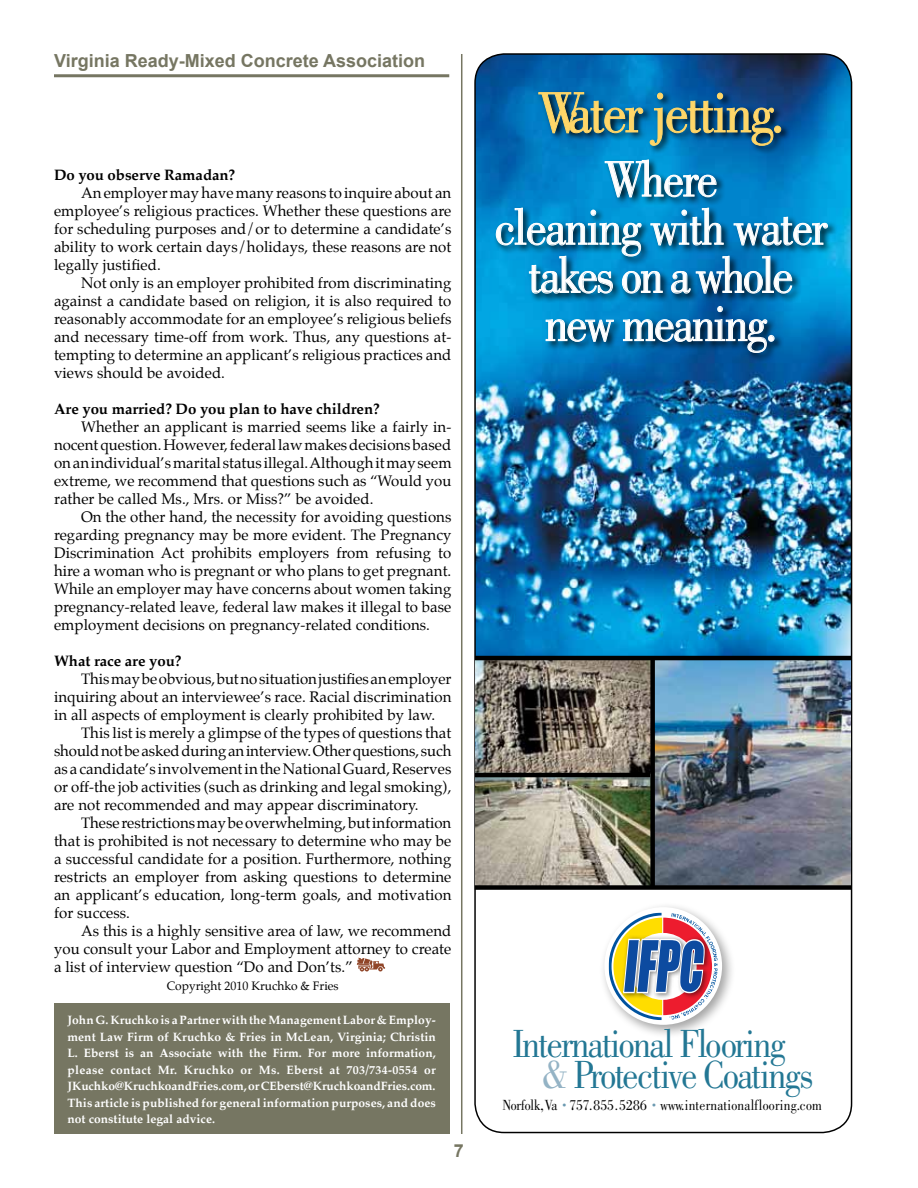
<style>
.page{position:relative;width:918px;height:1188px;background:#fff}
.page>*{position:absolute;margin:0;border:0;box-sizing:border-box;transform-origin:0 0}
.t1{font:58.95px "Bodoni";letter-spacing:-.035em;color:#ffd668;scale:.9 1}
.t2{font:51.9px/48.2px "Bodoni";letter-spacing:-.035em;color:#fff;text-align:center;scale:.9 1}
.t3{font:40.5px/30.8px "Bodoni";letter-spacing:-.045em;color:#237794;scale:.88 1}
.t4{font:700 18px "Arial";color:#767662}
.t5{font:15.15px "Bodoni";letter-spacing:.02em;color:#000;scale:.88 1}
.t6{font:15px/18px "Palatino";letter-spacing:.005em;color:#000;text-align:justify}
.t7{font:700 15px "Palatino";letter-spacing:-.005em;color:#000}
.t8{font:700 12px/16.5px "Palatino";letter-spacing:.005em;color:#fff;text-align:justify}
.t9{font:12px "Palatino";color:#000}
.s1{color:#94b3c5}
.s2{font-size:9.15px;color:#6c9ab1}
</style>
<div class="page">
<hr style="left:54px;top:74px;width:395px;height:3px;background:#767662">
<div style="left:54px;top:1004px;width:395px;height:130px;background:#767662"></div>
<svg style="left:357px;top:958px;width:28px;height:14px"></svg>
<img style="left:475px;top:54px;width:377px;height:602px">
<div style="left:599px;top:902px;width:137px;height:136px;background:#000;opacity:.36"></div>
<div style="left:604px;top:907px;width:118px;height:118px;background:#fff;border-radius:50%"></div>
<svg style="left:609px;top:913px;width:109px;height:107px"></svg>
<svg style="left:494px;top:90px;width:344px;height:272px;background:#017cc0"></svg>
<svg style="left:538px;top:92px;width:105px;height:41px;background:#317287"></svg>
<img style="left:650px;top:93px;width:124px;height:53px">
<div style="left:774px;top:126px;width:7px;height:7px;border:1px solid #ffd668;border-radius:50%"></div>
<svg style="left:605px;top:160px;width:111px;height:37px;background:#328bb5"></svg>
<svg style="left:496px;top:208px;width:332px;height:86px;background:#238abb"></svg>
<svg style="left:546px;top:319px;width:68px;height:23px;background:#468cae"></svg>
<img style="left:623px;top:306px;width:151px;height:47px">
<img style="left:476px;top:660px;width:174px;height:225px">
<img style="left:655px;top:660px;width:196px;height:225px">
<hr style="left:475px;top:656px;width:377px;height:4px;background:#000">
<hr style="left:475px;top:773px;width:175px;height:4px;background:#000">
<div style="left:475px;top:885px;width:377px;height:5px;background:#000"></div>
<div style="left:650px;top:658px;width:5px;height:230px;background:#000"></div>
<hr style="left:461px;top:54px;width:1px;height:1080px;background:#767662">
<p class="t4" style="left:54px;top:49px;width:373px">Virginia Ready-Mixed Concrete Association</p>
<p class="t7" style="left:54px;top:162px;width:183px">Do you observe Ramadan?</p>
<p class="t6" style="left:54px;top:184px;width:399px;text-indent:27px">An employer may have many reasons to inquire about an employee’s religious practices. Whether these questions are for scheduling purposes and/or to determine a candidate’s ability to work certain days/holidays, these reasons are not legally justified.</p>
<p class="t6" style="left:54px;top:274px;width:399px;text-indent:27px">Not only is an employer prohibited from discriminating against a candidate based on religion, it is also required to reasonably accommodate for an employee’s religious beliefs and necessary time-off from work. Thus, any questions at&shy;tempting to determine an applicant’s religious practices and views should be avoided.</p>
<p class="t7" style="left:54px;top:396px;width:327px">Are you married? Do you plan to have children?</p>
<p class="t6" style="left:54px;top:418px;width:399px;text-indent:27px">Whether an applicant is married seems like a fairly in&shy;nocent question. However, federal law makes decisions based on an individual’s marital status illegal. Although it may seem extreme, we recommend that questions such as “Would you rather be called Ms., Mrs. or Miss?” be avoided.</p>
<p class="t6" style="left:54px;top:508px;width:399px;text-indent:27px">On the other hand, the necessity for avoiding questions regarding pregnancy may be more evident. The Pregnancy Discrimination Act prohibits employers from refusing to hire a woman who is pregnant or who plans to get pregnant.<br>While an employer may have concerns about women taking pregnancy-related leave, federal law makes it illegal to base employment decisions on pregnancy-related conditions.</p>
<p class="t7" style="left:54px;top:648px;width:129px">What race are you?</p>
<p class="t6" style="left:54px;top:670px;width:399px;text-indent:27px">This may be obvious, but no situation justifies an employer inquiring about an interviewee’s race. Racial discrimination in all aspects of employment is clearly prohibited by law.</p>
<p class="t6" style="left:54px;top:724px;width:399px;text-indent:27px">This list is merely a glimpse of the types of questions that should not be asked during an interview. Other questions, such as a candidate’s involvement in the National Guard, Reserves or off-the job activities (such as drinking and legal smoking), are not recommended and may appear discriminatory.</p>
<p class="t6" style="left:54px;top:814px;width:399px;text-indent:27px">These restrictions may be overwhelming, but information that is prohibited is not necessary to determine who may be a successful candidate for a position. Furthermore, nothing restricts an employer from asking questions to determine an applicant’s education, long-term goals, and motivation for success.</p>
<p class="t6" style="left:54px;top:922px;width:399px;text-indent:27px">As this is a highly sensitive area of law, we recommend you consult your Labor and Employment attorney to create a list of interview question “Do and Don’ts.”</p>
<p class="t9" style="left:167px;top:976px;width:173px">Copyright 2010 Kruchko &amp; Fries</p>
<p class="t8" style="left:68px;top:1012px;width:370px">John G. Kruchko is a Partner with the Management Labor &amp; Employ&shy;ment Law Firm of Kruchko &amp; Fries in McLean, Virginia; Christin L. Eberst is an Associate with the Firm. For more information, please contact Mr. Kruchko or Ms. Eberst at 703/734-0554 or JKuchko@KruchkoandFries.com, or CEberst@KruchkoandFries.com.<br>This article is published for general information purposes, and does not constitute legal advice.</p>
<p class="t4" style="left:454px;top:1139px;width:12px">7</p>
<h1 class="t1" style="left:538px;top:80px;width:275px">Water jetting.</h1>
<h2 class="t2" style="left:495px;top:155px;width:371px">Where<br>cleaning with water takes on a whole new meaning.</h2>
<h3 class="t3" style="left:542px;top:1029px;width:310px;text-indent:-30px">International Flooring <span class="s1">&amp;</span> Protective Coatings</h3>
<p class="t5" style="left:503px;top:1096px;width:364px">Norfolk, Va <span class="s2">•</span> 757.855.5286 <span class="s2">•</span> www.internationalflooring.com</p>
</div>
